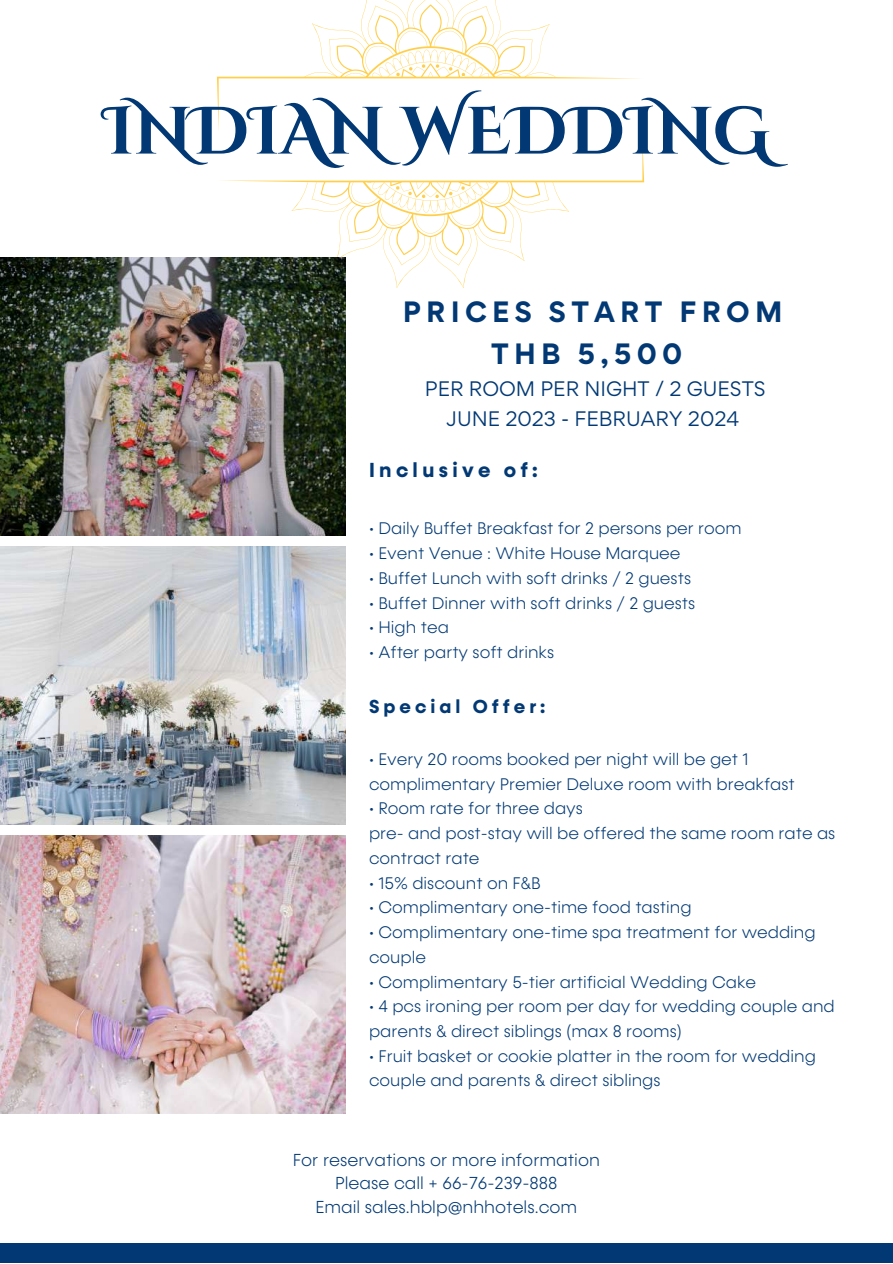
<style>
.page{position:relative;width:893px;height:1264px;background:#fff}
.page>*{position:absolute;margin:0;border:0;box-sizing:border-box;transform-origin:0 0}
.t1{font:700 66.75px "Cinzel Decorative";color:#023974}
.t2{font:700 26.25px/41.5px "Gordita";letter-spacing:.2em;color:#023974;text-align:center}
.t3{font:700 20.55px "Konnect";letter-spacing:.21em;color:#023974}
.t4{font:700 19.05px "Konnect";letter-spacing:.21em;color:#023974}
.t5{font:18.75px/29.2px "Gordita";color:#023974;text-align:center}
.t6{font:300 17.55px/23.5px "Konnect";color:#023974;text-align:center}
.t7{font:300 16.95px/24.8px "Konnect";color:#023974}
</style>
<div class="page">
<svg style="left:217px;top:0;width:427px;height:288px"></svg>
<img style="left:0;top:258px;width:345px;height:277px">
<img style="left:0;top:547px;width:345px;height:277px">
<img style="left:0;top:836px;width:345px;height:277px">
<div style="left:0;top:1243px;width:892px;height:19px;background:#023974"></div>
<h1 class="t1" style="left:103px;top:88px;width:668px">INDIAN WEDDING</h1>
<h2 class="t2" style="left:403px;top:291px;width:381px">PRICES START FROM<br>THB 5,500</h2>
<p class="t5" style="left:425px;top:374px;width:342px">PER ROOM PER NIGHT / 2 GUESTS<br>JUNE 2023 - FEBRUARY 2024</p>
<p class="t3" style="left:369px;top:457px;width:170px">Inclusive of:</p>
<p class="t7" style="left:369px;top:516px;width:374px">• Daily Buffet Breakfast for 2 persons per room</p>
<p class="t7" style="left:369px;top:541px;width:313px">• Event Venue : White House Marquee</p>
<p class="t7" style="left:369px;top:566px;width:323px">• Buffet Lunch with soft drinks / 2 guests</p>
<p class="t7" style="left:369px;top:590px;width:328px">• Buffet Dinner with soft drinks / 2 guests</p>
<p class="t7" style="left:369px;top:615px;width:81px">• High tea</p>
<p class="t7" style="left:369px;top:640px;width:187px">• After party soft drinks</p>
<p class="t4" style="left:369px;top:694px;width:178px">Special Offer:</p>
<p class="t7" style="left:369px;top:747px;width:427px">• Every 20 rooms booked per night will be get 1 complimentary Premier Deluxe room with breakfast</p>
<p class="t7" style="left:369px;top:796px;width:468px">• Room rate for three days<br>pre- and post-stay will be offered the same room rate as contract rate</p>
<p class="t7" style="left:369px;top:870px;width:173px">• 15% discount on F&amp;B</p>
<p class="t7" style="left:369px;top:895px;width:324px">• Complimentary one-time food tasting</p>
<p class="t7" style="left:369px;top:920px;width:448px">• Complimentary one-time spa treatment for wedding couple</p>
<p class="t7" style="left:369px;top:969px;width:388px">• Complimentary 5-tier artificial Wedding Cake</p>
<p class="t7" style="left:369px;top:994px;width:467px">• 4 pcs ironing per room per day for wedding couple and parents &amp; direct siblings (max 8 rooms)</p>
<p class="t7" style="left:369px;top:1043px;width:448px">• Fruit basket or cookie platter in the room for wedding couple and parents &amp; direct siblings</p>
<p class="t6" style="left:293px;top:1148px;width:309px">For reservations or more information<br>Please call + 66-76-239-888<br>Email sales.hblp@nhhotels.com</p>
</div>
